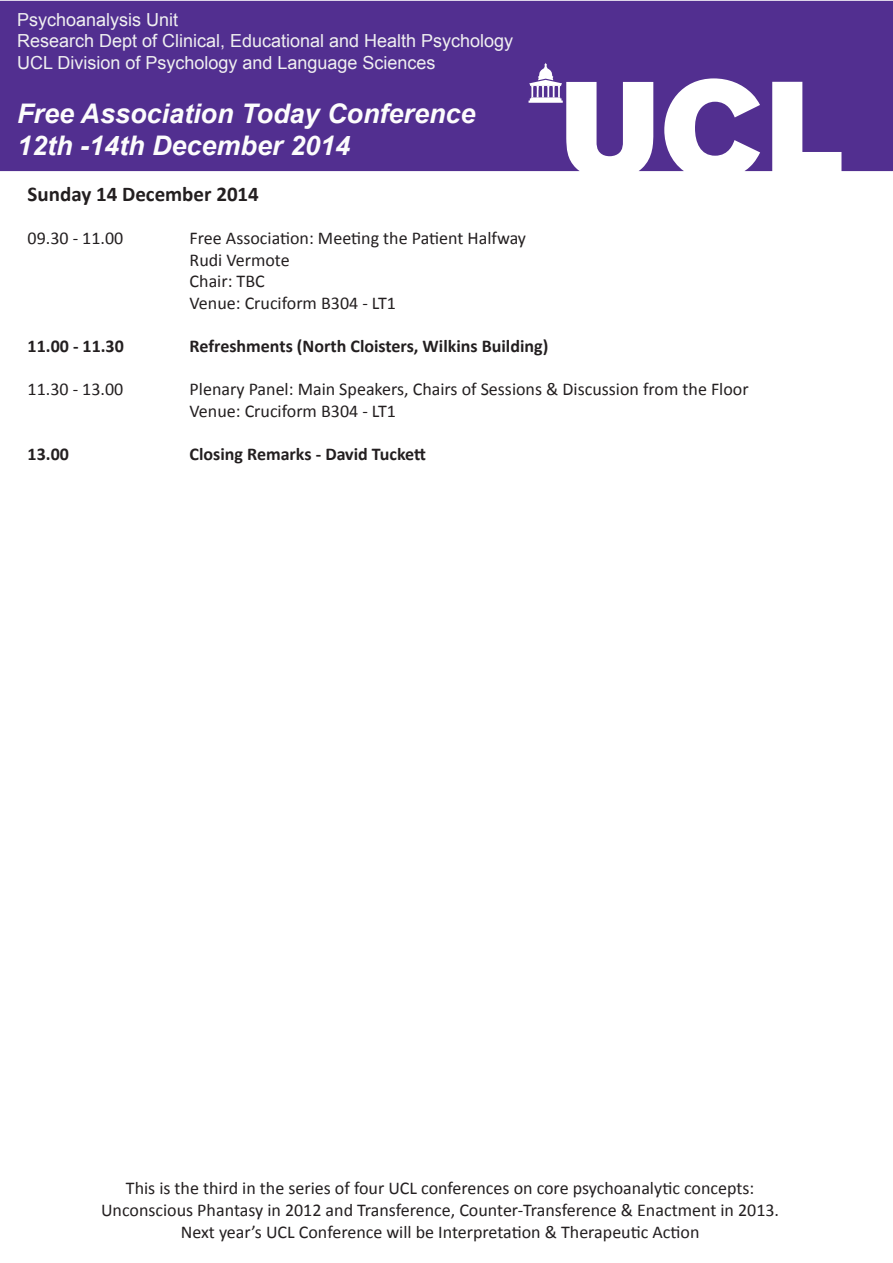
<style>
.page{position:relative;width:893px;height:1263px;background:#fff}
.page>*{position:absolute;margin:0;border:0;box-sizing:border-box;transform-origin:0 0}
.t1{font:italic 700 27px "Arial";color:#fcfcfc}
.t2{font:700 21px "Calibri";color:#231f20}
.t3{font:18px "Calibri";color:#231f20}
.t4{font:18px "Arial";color:#f0f0f1}
.t5{font:700 18px "Calibri";color:#231f20}
</style>
<div class="page">
<svg style="left:0;top:1px;width:893px;height:170px;background:#62429a"></svg>
<svg style="left:529px;top:63px;width:34px;height:40px"></svg>
<p class="t4" style="left:17px;top:8px;width:163px">Psychoanalysis Unit</p>
<p class="t4" style="left:17px;top:29px;width:498px">Research Dept of Clinical, Educational and Health Psychology</p>
<p class="t4" style="left:17px;top:51px;width:420px">UCL Division of Psychology and Language Sciences</p>
<p class="t1" style="left:17px;top:96px;width:460px">Free Association Today Conference</p>
<p class="t1" style="left:17px;top:128px;width:335px">12th -14th December 2014</p>
<p class="t2" style="left:28px;top:180px;width:233px">Sunday 14 December 2014</p>
<p class="t3" style="left:28px;top:227px;width:97px">09.30 - 11.00</p>
<p class="t3" style="left:190px;top:227px;width:338px">Free Association: Meeting the Patient Halfway</p>
<p class="t3" style="left:190px;top:248px;width:102px">Rudi Vermote</p>
<p class="t3" style="left:190px;top:270px;width:77px">Chair: TBC</p>
<p class="t3" style="left:190px;top:291px;width:208px">Venue: Cruciform B304 - LT1</p>
<p class="t5" style="left:28px;top:334px;width:98px">11.00 - 11.30</p>
<p class="t5" style="left:190px;top:334px;width:360px">Refreshments (North Cloisters, Wilkins Building)</p>
<p class="t3" style="left:28px;top:378px;width:97px">11.30 - 13.00</p>
<p class="t3" style="left:190px;top:378px;width:561px">Plenary Panel: Main Speakers, Chairs of Sessions &amp; Discussion from the Floor</p>
<p class="t3" style="left:190px;top:399px;width:208px">Venue: Cruciform B304 - LT1</p>
<p class="t5" style="left:28px;top:442px;width:43px">13.00</p>
<p class="t5" style="left:190px;top:442px;width:238px">Closing Remarks - David Tuckett</p>
<p class="t3" style="left:126px;top:1177px;width:630px">This is the third in the series of four UCL conferences on core psychoanalytic concepts:</p>
<p class="t3" style="left:101px;top:1199px;width:679px">Unconscious Phantasy in 2012 and Transference, Counter-Transference &amp; Enactment in 2013.</p>
<p class="t3" style="left:181px;top:1220px;width:520px">Next year’s UCL Conference will be Interpretation &amp; Therapeutic Action</p>
</div>
